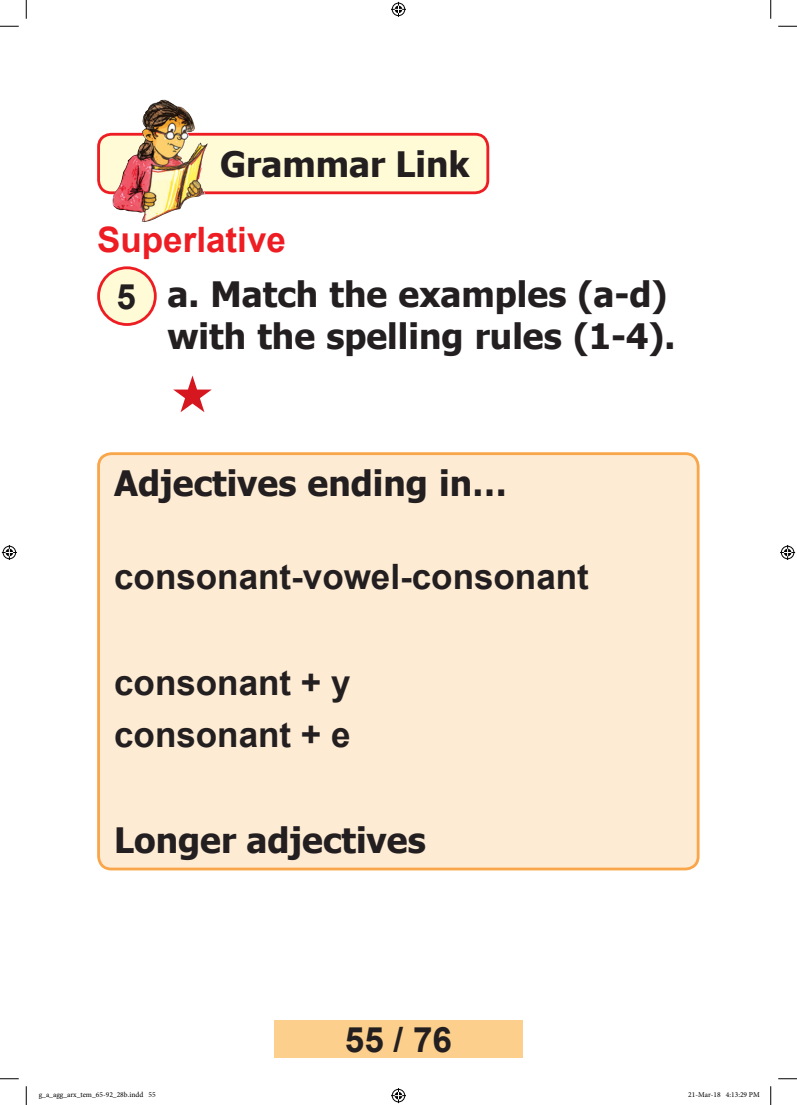
<style>
.page{position:relative;width:797px;height:1105px;background:#fff}
.page>*{position:absolute;margin:0;border:0;box-sizing:border-box;transform-origin:0 0}
.t1{font:700 35px/42px "Tahoma";color:#231f20;text-align:right}
.t2{font:700 35px/52.8px "Arial";color:#231f20}
.t3{font:700 35px "Arial";color:#ee1d23}
.t4{font:7.5px "Minion Pro";color:#000}
.s1{font-family:"Arial"}
</style>
<div class="page">
<div style="left:99px;top:134px;width:389px;height:59px;background:#fffbd6;border-radius:13px"></div>
<div style="left:97px;top:133px;width:392px;height:61px;border:3px solid #ee1d23;border-radius:13px"></div>
<img style="left:112px;top:100px;width:96px;height:122px">
<div style="left:99px;top:268px;width:56px;height:56px;background:#fffbd6;border-radius:50%"></div>
<div style="left:97px;top:266px;width:60px;height:60px;border:3px solid #ee1d23;border-radius:50%"></div>
<div style="left:99px;top:454px;width:599px;height:415px;background:#feebd4;border-radius:13px"></div>
<div style="left:97px;top:452px;width:602px;height:418px;border:3px solid #f9a64a;border-radius:13px"></div>
<div style="left:274px;top:1020px;width:248px;height:37px;background:#fdcf8c"></div>
<svg style="left:0;top:25px;width:19px;height:2px"></svg>
<svg style="left:778px;top:25px;width:19px;height:2px"></svg>
<svg style="left:0;top:1078px;width:19px;height:1px"></svg>
<svg style="left:778px;top:1078px;width:19px;height:1px"></svg>
<svg style="left:25px;top:0;width:2px;height:19px"></svg>
<svg style="left:25px;top:1086px;width:2px;height:19px"></svg>
<svg style="left:770px;top:0;width:1px;height:19px"></svg>
<svg style="left:770px;top:1086px;width:1px;height:19px"></svg>
<svg style="left:391px;top:2px;width:15px;height:15px"></svg>
<svg style="left:391px;top:1088px;width:15px;height:15px"></svg>
<svg style="left:2px;top:545px;width:15px;height:15px"></svg>
<svg style="left:780px;top:545px;width:15px;height:15px"></svg>
<p class="t1" style="left:220px;top:145px;width:251px">Grammar Link</p>
<p class="t3" style="left:97px;top:215px;width:190px">Superlative</p>
<p class="t1" style="left:116px;top:274px;width:560px"><span class="s1">5</span> a. Match the examples (a-d) with the spelling rules (1-4).</p>
<p class="t1" style="left:114px;top:464px;width:394px">Adjectives ending in…</p>
<p class="t2" style="left:114px;top:551px;width:476px">consonant-vowel-consonant</p>
<p class="t2" style="left:114px;top:656px;width:238px">consonant + y consonant + e</p>
<p class="t1" style="left:114px;top:820px;width:313px">Longer adjectives</p>
<p class="t2" style="left:345px;top:1013px;width:109px">55 / 76</p>
<p class="t4" style="left:39px;top:1090px;width:118px">g_a_agg_arx_tem_65-92_28b.indd 55</p>
<p class="t4" style="left:688px;top:1090px;width:73px">21-Mar-18 4:13:29 PM</p>
</div>
